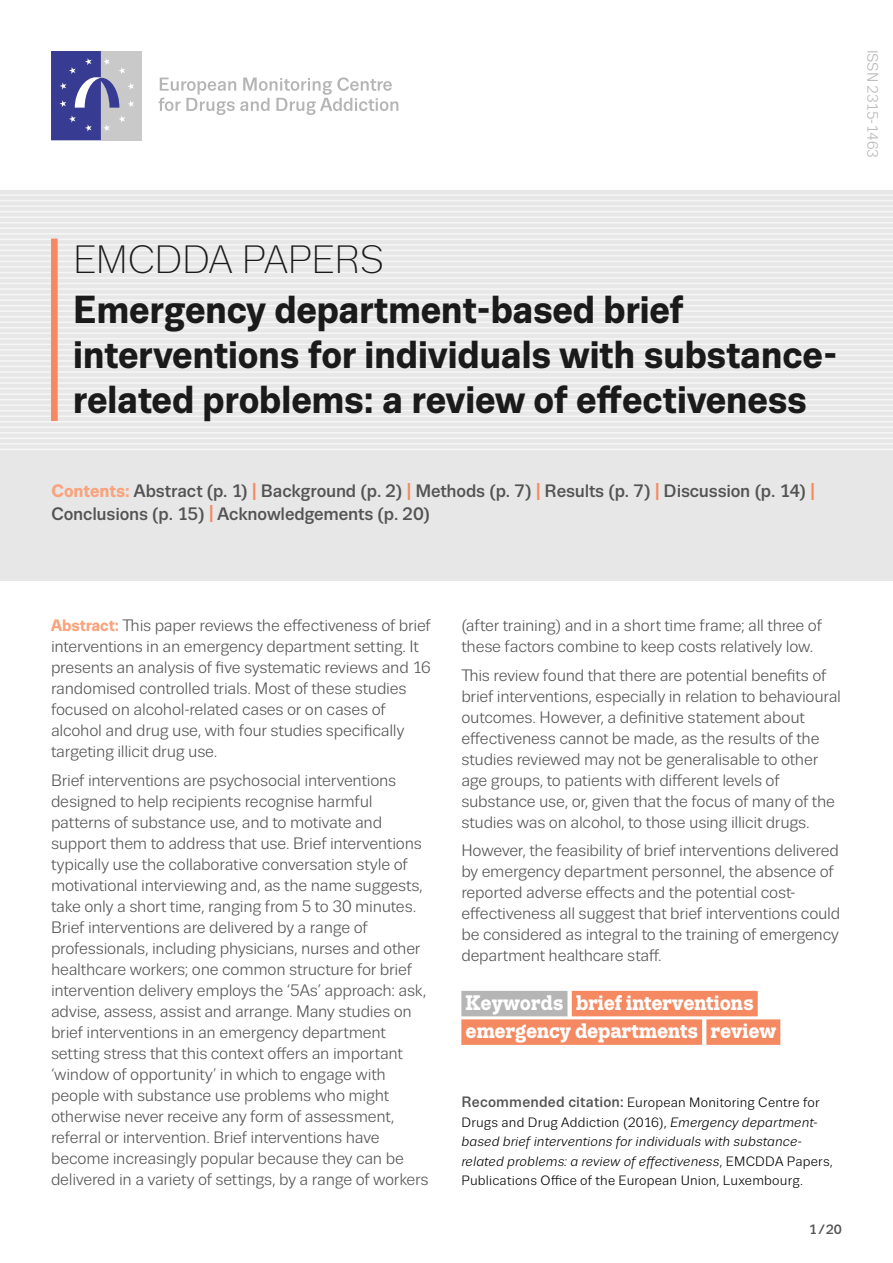
<style>
.page{position:relative;width:893px;height:1263px;background:#fff}
.page>*{position:absolute;margin:0;border:0;box-sizing:border-box;transform-origin:0 0}
.t1{font:300 39.45px "Trivia Sans";letter-spacing:-.015em;color:#1a1a1a}
.Publication_Title{font:700 39px/45px "Trivia Sans";letter-spacing:-.01em;color:#1a1a1a}
.Abstract{font:700 21px/28.5px "Trivia Slab";letter-spacing:-.005em;color:#fff}
.Content{font:500 18px/22.5px "Trivia Sans";letter-spacing:-.01em;color:#535353}
.Abstract-2{font:16.5px/21px "Trivia Sans";letter-spacing:-.015em;color:#535353}
.t2{font:15px "Trivia Sans";letter-spacing:-.01em;color:#b5b5b5}
.TEXT_Regular_9_13{font:13.5px/19.5px "Trivia Sans";letter-spacing:.015em;color:#000}
.t3{font:500 13.5px "Trivia Sans";color:#535353}
.s1{font-weight:700;color:#f9a37d}
.s2{font-size:24.3px;color:#f58a62}
.s3{font-weight:500;font-size:15px;color:#535353}
.s4{font-style:italic}
</style>
<div class="page">
<svg style="left:159px;top:77px;width:239px;height:38px"></svg>
<div style="left:101px;top:51px;width:41px;height:89px;background:#c9c9c9"></div>
<svg style="left:51px;top:51px;width:83px;height:89px"></svg>
<div style="left:0;top:190px;width:893px;height:390px;background:#e7e7e7"></div>
<hr style="left:0;top:194px;width:893px;height:2px;background:#f6f6f6">
<hr style="left:0;top:200px;width:893px;height:1px;background:#f6f6f6">
<hr style="left:0;top:205px;width:893px;height:2px;background:#f6f6f6">
<hr style="left:0;top:211px;width:893px;height:1px;background:#f6f6f6">
<hr style="left:0;top:216px;width:893px;height:2px;background:#f6f6f6">
<hr style="left:0;top:222px;width:893px;height:1px;background:#f6f6f6">
<hr style="left:0;top:227px;width:893px;height:2px;background:#f6f6f6">
<hr style="left:0;top:233px;width:893px;height:2px;background:#f6f6f6">
<hr style="left:0;top:239px;width:893px;height:1px;background:#f6f6f6">
<hr style="left:0;top:244px;width:893px;height:2px;background:#f6f6f6">
<hr style="left:0;top:250px;width:893px;height:1px;background:#f6f6f6">
<hr style="left:0;top:255px;width:893px;height:2px;background:#f6f6f6">
<hr style="left:0;top:261px;width:893px;height:1px;background:#f6f6f6">
<hr style="left:0;top:266px;width:893px;height:2px;background:#f6f6f6">
<hr style="left:0;top:272px;width:893px;height:1px;background:#f6f6f6">
<hr style="left:0;top:277px;width:893px;height:2px;background:#f6f6f6">
<hr style="left:0;top:283px;width:893px;height:1px;background:#f6f6f6">
<hr style="left:0;top:288px;width:893px;height:2px;background:#f6f6f6">
<hr style="left:0;top:294px;width:893px;height:1px;background:#f6f6f6">
<hr style="left:0;top:299px;width:893px;height:2px;background:#f6f6f6">
<hr style="left:0;top:305px;width:893px;height:1px;background:#f6f6f6">
<hr style="left:0;top:310px;width:893px;height:2px;background:#f6f6f6">
<hr style="left:0;top:316px;width:893px;height:1px;background:#f6f6f6">
<hr style="left:0;top:321px;width:893px;height:2px;background:#f6f6f6">
<hr style="left:0;top:327px;width:893px;height:1px;background:#f6f6f6">
<hr style="left:0;top:333px;width:893px;height:1px;background:#f6f6f6">
<hr style="left:0;top:338px;width:893px;height:2px;background:#f6f6f6">
<hr style="left:0;top:344px;width:893px;height:1px;background:#f6f6f6">
<hr style="left:0;top:349px;width:893px;height:2px;background:#f6f6f6">
<hr style="left:0;top:355px;width:893px;height:1px;background:#f6f6f6">
<hr style="left:0;top:360px;width:893px;height:2px;background:#f6f6f6">
<hr style="left:0;top:366px;width:893px;height:1px;background:#f6f6f6">
<hr style="left:0;top:371px;width:893px;height:2px;background:#f6f6f6">
<hr style="left:0;top:377px;width:893px;height:1px;background:#f6f6f6">
<hr style="left:0;top:382px;width:893px;height:2px;background:#f6f6f6">
<hr style="left:0;top:388px;width:893px;height:1px;background:#f6f6f6">
<hr style="left:0;top:393px;width:893px;height:2px;background:#f6f6f6">
<hr style="left:0;top:399px;width:893px;height:1px;background:#f6f6f6">
<hr style="left:0;top:404px;width:893px;height:2px;background:#f6f6f6">
<hr style="left:0;top:410px;width:893px;height:1px;background:#f6f6f6">
<hr style="left:0;top:415px;width:893px;height:2px;background:#f6f6f6">
<hr style="left:0;top:421px;width:893px;height:1px;background:#f6f6f6">
<hr style="left:0;top:426px;width:893px;height:2px;background:#f6f6f6">
<hr style="left:0;top:432px;width:893px;height:2px;background:#f6f6f6">
<hr style="left:0;top:438px;width:893px;height:1px;background:#f6f6f6">
<hr style="left:0;top:443px;width:893px;height:2px;background:#f6f6f6">
<hr style="left:0;top:449px;width:893px;height:1px;background:#f6f6f6">
<div style="left:461px;top:991px;width:106px;height:25px;background:#b5b5b5"></div>
<div style="left:572px;top:991px;width:186px;height:25px;background:#f58a62"></div>
<div style="left:461px;top:1019px;width:241px;height:26px;background:#f58a62"></div>
<div style="left:706px;top:1019px;width:74px;height:26px;background:#f58a62"></div>
<div style="left:51px;top:239px;width:7px;height:182px;background:#f58a62"></div>
<p class="t2" style="left:881px;top:50px;width:110px;rotate:90deg">ISSN 2315-1463</p>
<p class="t1" style="left:73px;top:239px;width:312px">EMCDDA PAPERS</p>
<p class="Publication_Title" style="left:73px;top:288px;width:766px">Emergency department-based brief interventions for individuals with substance&shy;related problems: a review of effectiveness</p>
<p class="Content" style="left:51px;top:480px;width:766px"><span class="s1">Contents:</span> Abstract (p. 1) <span class="s2">I</span> Background (p. 2) <span class="s2">I</span> Methods (p. 7) <span class="s2">I</span> Results (p. 7) <span class="s2">I</span> Discussion (p. 14) <span class="s2">I<br></span>Conclusions (p. 15) <span class="s2">I</span> Acknowledgements (p. 20)</p>
<p class="Abstract-2" style="left:51px;top:615px;width:381px"><span class="s1">Abstract:</span> This paper reviews the effectiveness of brief interventions in an emergency department setting. It presents an analysis of five systematic reviews and 16 randomised controlled trials. Most of these studies focused on alcohol-related cases or on cases of alcohol and drug use, with four studies specifically targeting illicit drug use.</p>
<p class="Abstract-2" style="left:51px;top:770px;width:379px">Brief interventions are psychosocial interventions designed to help recipients recognise harmful patterns of substance use, and to motivate and support them to address that use. Brief interventions typically use the collaborative conversation style of motivational interviewing and, as the name suggests, take only a short time, ranging from 5 to 30 minutes.<br>Brief interventions are delivered by a range of professionals, including physicians, nurses and other healthcare workers; one common structure for brief intervention delivery employs the ‘5As’ approach: ask, advise, assess, assist and arrange. Many studies on brief interventions in an emergency department setting stress that this context offers an important ‘window of opportunity’ in which to engage with people with substance use problems who might otherwise never receive any form of assessment, referral or intervention. Brief interventions have become increasingly popular because they can be delivered in a variety of settings, by a range of workers</p>
<p class="Abstract-2" style="left:461px;top:615px;width:362px">(after training) and in a short time frame; all three of these factors combine to keep costs relatively low.</p>
<p class="Abstract-2" style="left:461px;top:665px;width:381px">This review found that there are potential benefits of brief interventions, especially in relation to behavioural outcomes. However, a definitive statement about effectiveness cannot be made, as the results of the studies reviewed may not be generalisable to other age groups, to patients with different levels of substance use, or, given that the focus of many of the studies was on alcohol, to those using illicit drugs.</p>
<p class="Abstract-2" style="left:461px;top:840px;width:380px">However, the feasibility of brief interventions delivered by emergency department personnel, the absence of reported adverse effects and the potential cost&shy;effectiveness all suggest that brief interventions could be considered as integral to the training of emergency department healthcare staff.</p>
<p class="Abstract" style="left:466px;top:989px;width:312px">Keywords brief interventions emergency departments review</p>
<p class="TEXT_Regular_9_13" style="left:461px;top:1093px;width:373px"><span class="s3">Recommended citation:</span> European Monitoring Centre for Drugs and Drug Addiction (2016), <span class="s4">Emergency department&shy;based brief interventions for individuals with substance&shy;related problems: a review of effectiveness</span>, EMCDDA Papers, Publications Office of the European Union, Luxembourg.</p>
<p class="t3" style="left:809px;top:1222px;width:35px">1/20</p>
</div>
